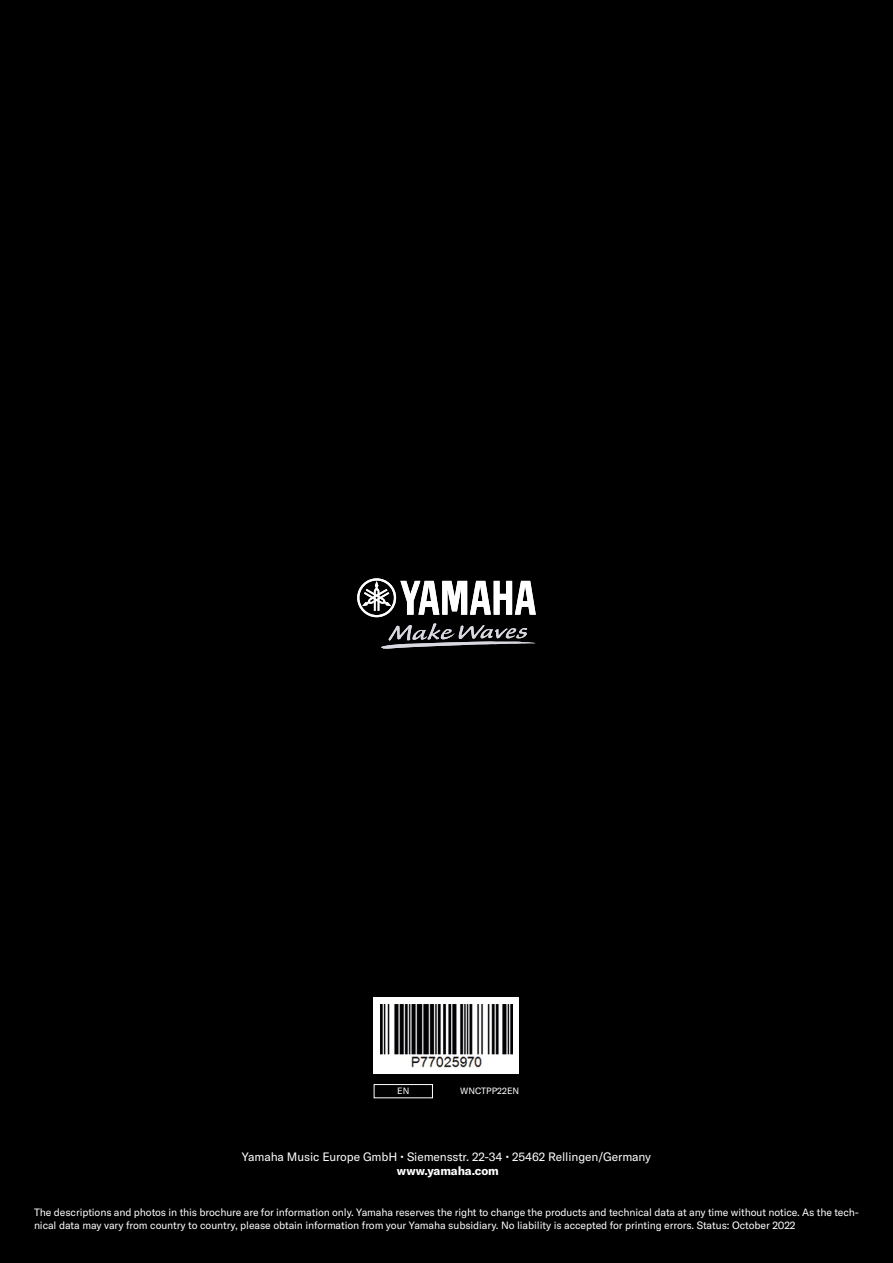
<style>
.page{position:relative;width:893px;height:1263px;background:#000}
.page>*{position:absolute;margin:0;border:0;box-sizing:border-box;transform-origin:0 0}
.t1{font:12px "GT America Y";letter-spacing:-.01em;color:#fff}
.t2{font:700 12px "GT America Y";letter-spacing:-.01em;color:#fff}
.t3{font:10.5px/12.6px "GT America Y";letter-spacing:-.01em;color:#fff}
.t4{font:9px "GT America Y";color:#fff}
</style>
<div class="page">
<svg style="left:357px;top:578px;width:179px;height:39px"></svg>
<svg style="left:381px;top:623px;width:155px;height:26px"></svg>
<div style="left:374px;top:997px;width:145px;height:77px;background:#fff"></div>
<img style="left:381px;top:1004px;width:131px;height:64px">
<div style="left:374px;top:1084px;width:59px;height:14px;border:1px solid #fff"></div>
<p class="t4" style="left:397px;top:1086px;width:14px">EN</p>
<p class="t4" style="left:460px;top:1086px;width:60px">WNCTPP22EN</p>
<p class="t1" style="left:242px;top:1149px;width:411px">Yamaha Music Europe GmbH • Siemensstr. 22-34 • 25462 Rellingen/Germany</p>
<p class="t2" style="left:397px;top:1163px;width:103px">www.yamaha.com</p>
<p class="t3" style="left:34px;top:1206px;width:826px">The descriptions and photos in this brochure are for information only. Yamaha reserves the right to change the products and technical data at any time without notice. As the tech&shy;nical data may vary from country to country, please obtain information from your Yamaha subsidiary. No liability is accepted for printing errors. Status: October 2022</p>
</div>
